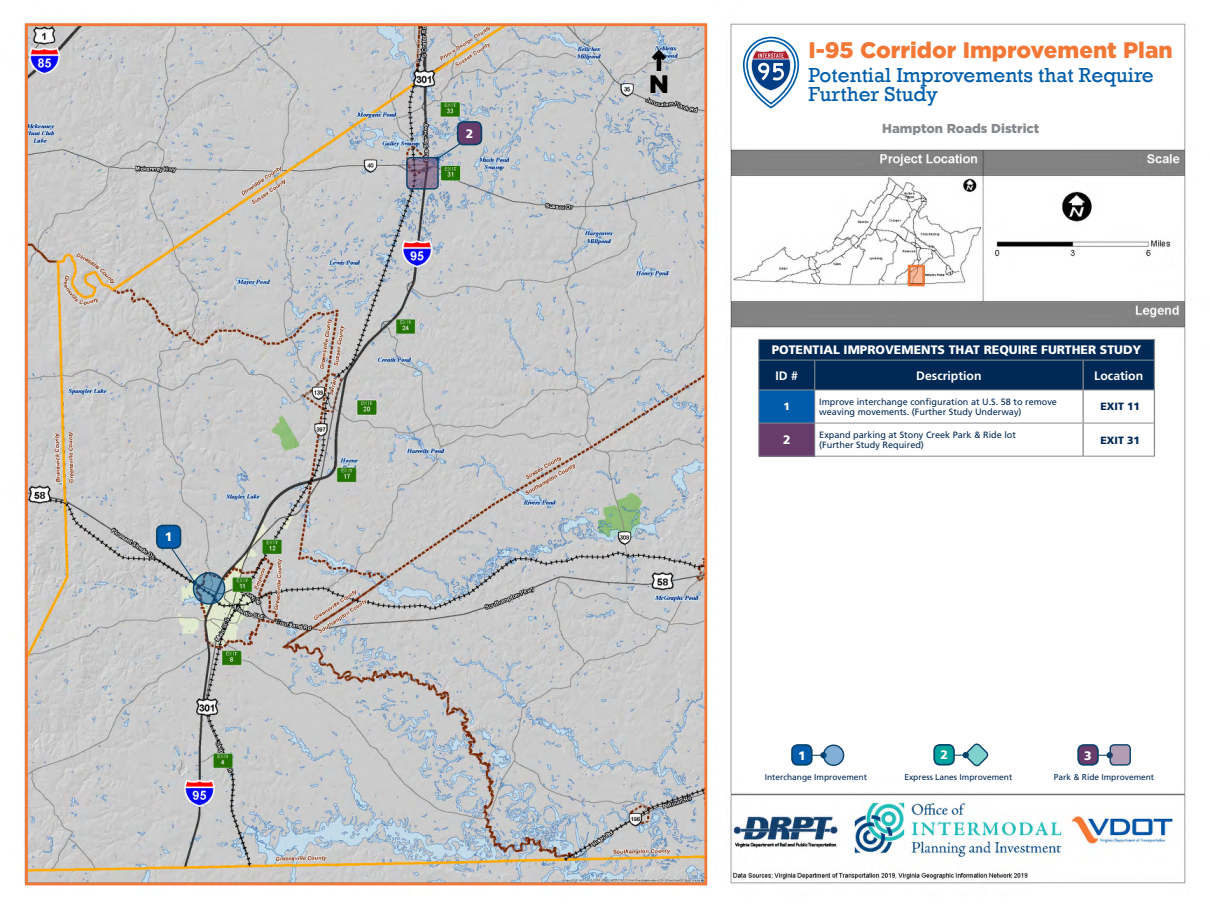
<style>
.page{position:relative;width:1210px;height:908px;background:#fff}
.page>*{position:absolute;margin:0;border:0;box-sizing:border-box;transform-origin:0 0}
.THE_subtitle{font:900 25.2px "Gotham";color:#000}
.t1{font:900 22.47px "Gotham";color:#f37736}
.THE_subtitle-2{font:20.79px/19.1px "Rockwell";color:#015dab}
.THE_subtitle-3{font:900 12.95px "Gotham";color:#868a8e}
.TABLE_Heading{font:900 12.25px "Frutiger LT Std";color:#fff}
.TABLE_Heading-2{font:700 12.25px "Frutiger LT Std";color:#fff}
.SHading{font:900 12.25px "Frutiger LT Std";color:#fff}
.Paragraph_Style_2{font:900 12.25px "Frutiger LT Std";color:#fff}
.Table_projects{font:900 10.5px "Frutiger LT Std";color:#002855}
.Paragraph_Style_2-2{font:900 10.5px "Frutiger LT Std";color:#fff}
.Table_projects-2{font:9.1px/10.4px "Frutiger LT Std";color:#002855}
.Table_projects-3{font:8.4px "Frutiger LT Std";color:#002855}
</style>
<div class="page">
<img style="left:24px;top:23px;width:1162px;height:863px">
<div style="left:25px;top:23px;width:682px;height:862px;border:3px solid #f37736"></div>
<div style="left:732px;top:27px;width:449px;height:120px;background:#fff"></div>
<svg style="left:742px;top:36px;width:58px;height:73px"></svg>
<img style="left:751px;top:51px;width:40px;height:39px">
<svg style="left:910px;top:268px;width:11px;height:15px"></svg>
<div style="left:907px;top:265px;width:17px;height:21px;border:2px solid #f37736"></div>
<div style="left:656px;top:53px;width:5px;height:18px;background:#000"></div>
<svg style="left:647px;top:46px;width:24px;height:19px"></svg>
<div style="left:758px;top:339px;width:397px;height:117px;background:#fff"></div>
<div style="left:759px;top:390px;width:55px;height:33px;background:#015dab"></div>
<div style="left:759px;top:423px;width:55px;height:33px;background:#673b6a"></div>
<hr style="left:814px;top:390px;width:1px;height:33px;background:#868a8e">
<hr style="left:1083px;top:389px;width:72px;height:1px;background:#868a8e">
<hr style="left:759px;top:423px;width:55px;height:1px;background:#868a8e">
<hr style="left:814px;top:423px;width:268px;height:1px;background:#868a8e">
<hr style="left:814px;top:423px;width:1px;height:33px;background:#868a8e">
<hr style="left:1083px;top:423px;width:70px;height:1px;background:#868a8e">
<hr style="left:758px;top:456px;width:56px;height:1px;background:#868a8e">
<hr style="left:814px;top:456px;width:269px;height:1px;background:#868a8e">
<hr style="left:1083px;top:456px;width:72px;height:1px;background:#868a8e">
<hr style="left:1153px;top:339px;width:2px;height:21px;background:#868a8e">
<hr style="left:1153px;top:360px;width:2px;height:29px;background:#868a8e">
<div style="left:758px;top:340px;width:396px;height:50px;background:#002855"></div>
<hr style="left:758px;top:360px;width:1px;height:30px;background:#868a8e">
<hr style="left:758px;top:390px;width:1px;height:33px;background:#868a8e">
<hr style="left:758px;top:423px;width:1px;height:33px;background:#868a8e">
<hr style="left:758px;top:339px;width:56px;height:1px;background:#868a8e">
<hr style="left:814px;top:339px;width:269px;height:1px;background:#868a8e">
<hr style="left:1083px;top:339px;width:72px;height:1px;background:#868a8e">
<hr style="left:758px;top:359px;width:56px;height:1px;background:#868a8e">
<hr style="left:814px;top:359px;width:269px;height:1px;background:#868a8e">
<hr style="left:1083px;top:359px;width:70px;height:1px;background:#868a8e">
<hr style="left:1082px;top:390px;width:1px;height:33px;background:#868a8e">
<hr style="left:1153px;top:390px;width:2px;height:33px;background:#868a8e">
<hr style="left:1082px;top:423px;width:1px;height:33px;background:#868a8e">
<hr style="left:1153px;top:423px;width:2px;height:33px;background:#868a8e">
<svg style="left:193px;top:572px;width:32px;height:31px"></svg>
<div style="left:193px;top:572px;width:32px;height:32px;border:1px solid #0a426a;border-radius:50%"></div>
<svg style="left:167px;top:542px;width:30px;height:42px"></svg>
<div style="left:157px;top:525px;width:23px;height:23px;background:#015dab;border-radius:6px"></div>
<div style="left:156px;top:524px;width:25px;height:24px;border:2px solid #0a426a;border-radius:6px"></div>
<svg style="left:435px;top:141px;width:28px;height:20px"></svg>
<div style="left:458px;top:122px;width:23px;height:22px;background:#673b6a;border-radius:6px"></div>
<div style="left:457px;top:121px;width:25px;height:24px;border:2px solid #0a426a;border-radius:6px"></div>
<svg style="left:933px;top:742px;width:56px;height:25px"></svg>
<div style="left:934px;top:744px;width:20px;height:20px;background:#00a69e;border-radius:6px"></div>
<div style="left:933px;top:743px;width:22px;height:22px;border:2px solid #0a426a;border-radius:6px"></div>
<svg style="left:1098px;top:751px;width:11px;height:7px"></svg>
<div style="left:1078px;top:744px;width:20px;height:20px;background:#673b6a;border-radius:6px"></div>
<div style="left:1077px;top:743px;width:21px;height:22px;border:2px solid #0a426a;border-radius:6px"></div>
<svg style="left:1110px;top:744px;width:20px;height:20px"></svg>
<div style="left:1109px;top:743px;width:22px;height:22px;border:1px solid #0a426a;border-radius:4px"></div>
<svg style="left:790px;top:751px;width:33px;height:7px"></svg>
<div style="left:792px;top:744px;width:19px;height:20px;background:#015dab;border-radius:6px"></div>
<div style="left:791px;top:743px;width:21px;height:22px;border:2px solid #0a426a;border-radius:6px"></div>
<svg style="left:823px;top:745px;width:20px;height:20px"></svg>
<div style="left:823px;top:744px;width:21px;height:21px;border:1px solid #0a426a;border-radius:50%"></div>
<svg style="left:407px;top:158px;width:31px;height:31px"></svg>
<div style="left:406px;top:157px;width:33px;height:32px;border:1px solid #0a426a;border-radius:4px"></div>
<p class="SHading" style="left:165px;top:529px;width:9px">1</p>
<p class="SHading" style="left:466px;top:126px;width:9px">2</p>
<p class="THE_subtitle" style="left:649px;top:67px;width:21px">N</p>
<p class="t1" style="left:808px;top:35px;width:366px">I-95 Corridor Improvement Plan</p>
<p class="THE_subtitle-2" style="left:808px;top:66px;width:347px">Potential Improvements that Require<br>Further Study</p>
<p class="THE_subtitle-3" style="left:882px;top:119px;width:159px">Hampton Roads District</p>
<p class="TABLE_Heading" style="left:771px;top:342px;width:371px">POTENTIAL IMPROVEMENTS THAT REQUIRE FURTHER STUDY</p>
<p class="TABLE_Heading-2" style="left:775px;top:368px;width:24px">ID #</p>
<p class="TABLE_Heading-2" style="left:916px;top:368px;width:67px">Description</p>
<p class="TABLE_Heading-2" style="left:1094px;top:368px;width:50px">Location</p>
<p class="Paragraph_Style_2-2" style="left:783px;top:400px;width:8px">1</p>
<p class="Table_projects-2" style="left:819px;top:396px;width:239px">Improve interchange configuration at U.S. 58 to remove weaving movements. (Further Study Underway)</p>
<p class="Table_projects" style="left:1100px;top:400px;width:41px">EXIT 11</p>
<p class="Paragraph_Style_2" style="left:783px;top:432px;width:9px">2</p>
<p class="Table_projects-2" style="left:819px;top:429px;width:198px">Expand parking at Stony Creek Park &amp; Ride lot (Further Study Required)</p>
<p class="Table_projects" style="left:1100px;top:433px;width:41px">EXIT 31</p>
<p class="SHading" style="left:798px;top:747px;width:9px">1</p>
<p class="SHading" style="left:940px;top:747px;width:9px">2</p>
<p class="SHading" style="left:1084px;top:747px;width:9px">3</p>
<p class="Table_projects-3" style="left:764px;top:771px;width:104px">Interchange Improvement</p>
<p class="Table_projects-3" style="left:904px;top:771px;width:109px">Express Lanes Improvement</p>
<p class="Table_projects-3" style="left:1054px;top:771px;width:102px">Park &amp; Ride Improvement</p>
</div>
